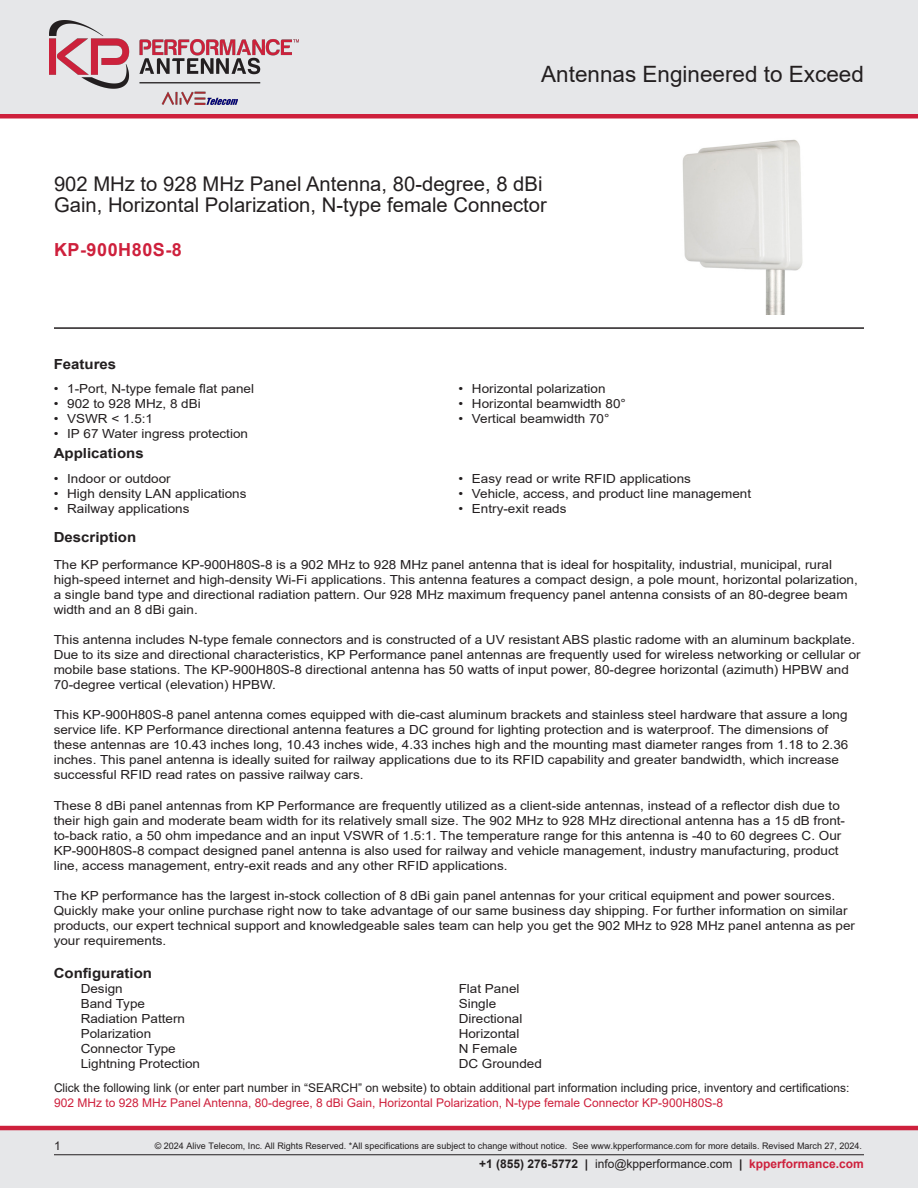
<style>
.page{position:relative;width:918px;height:1188px;background:#fff}
.page>*{position:absolute;margin:0;border:0;box-sizing:border-box;transform-origin:0 0}
.t1{font:22.5px "Arial";color:#231f20}
.Web_Description_Para{font:20.25px/21px "Arial";color:#231f20}
.PN{font:700 18px "Arial";letter-spacing:.03em;color:#ce203c}
.LCOM_Section_Header{font:700 13.95px "Arial";color:#231f20;scale:1.08 1}
.Head1{font:700 13.95px "Arial";color:#231f20;scale:1.08 1}
.MarketingDescription{font:12.45px/15px "Arial";color:#231f20;scale:1.08 1}
.Specs_Para{font:12.45px "Arial";color:#231f20;scale:1.08 1}
.Description_and_PN_L{font:12px/15.3px "Arial";color:#231f20}
.t2{font:9px "Arial";color:#231f20}
.s1{color:#ce203c}
.s2{font-weight:700}
.s3{font-weight:700;color:#ce203c}
</style>
<div class="page">
<div style="left:0;top:1130px;width:918px;height:58px;background:#e6e7e9"></div>
<hr style="left:0;top:1126px;width:918px;height:4px;background:#ce203c">
<div style="left:0;top:0;width:918px;height:116px;background:#e6e7e9"></div>
<hr style="left:0;top:114px;width:918px;height:4px;background:#ce203c">
<hr style="left:54px;top:1154px;width:810px;height:1px;background:#231f20">
<hr style="left:54px;top:327px;width:810px;height:2px;background:#231f20">
<img style="left:682px;top:139px;width:121px;height:175px">
<img style="left:50px;top:21px;width:249px;height:83px">
<h1 class="t1" style="left:541px;top:58px;width:324px">Antennas Engineered to Exceed</h1>
<h1 class="Web_Description_Para" style="left:54px;top:173px;width:494px">902 MHz to 928 MHz Panel Antenna, 80-degree, 8 dBi<br>Gain, Horizontal Polarization, N-type female Connector</h1>
<p class="PN" style="left:54px;top:237px;width:129px">KP-900H80S-8</p>
<p class="LCOM_Section_Header" style="left:54px;top:354px;width:59px">Features</p>
<p class="MarketingDescription" style="left:54px;top:381px;width:187px">• 1-Port, N-type female flat panel</p>
<p class="MarketingDescription" style="left:54px;top:396px;width:138px">• 902 to 928 MHz, 8 dBi</p>
<p class="MarketingDescription" style="left:54px;top:411px;width:94px">• VSWR &lt; 1.5:1</p>
<p class="MarketingDescription" style="left:54px;top:426px;width:181px">• IP 67 Water ingress protection</p>
<p class="LCOM_Section_Header" style="left:54px;top:444px;width:85px">Applications</p>
<p class="MarketingDescription" style="left:54px;top:471px;width:110px">• Indoor or outdoor</p>
<p class="MarketingDescription" style="left:54px;top:486px;width:180px">• High density LAN applications</p>
<p class="MarketingDescription" style="left:54px;top:501px;width:127px">• Railway applications</p>
<p class="MarketingDescription" style="left:458px;top:381px;width:138px">• Horizontal polarization</p>
<p class="MarketingDescription" style="left:458px;top:396px;width:157px">• Horizontal beamwidth 80°</p>
<p class="MarketingDescription" style="left:458px;top:411px;width:141px">• Vertical beamwidth 70°</p>
<p class="MarketingDescription" style="left:458px;top:471px;width:217px">• Easy read or write RFID applications</p>
<p class="MarketingDescription" style="left:458px;top:486px;width:272px">• Vehicle, access, and product line management</p>
<p class="MarketingDescription" style="left:458px;top:501px;width:102px">• Entry-exit reads</p>
<p class="LCOM_Section_Header" style="left:54px;top:527px;width:78px">Description</p>
<p class="MarketingDescription" style="left:54px;top:557px;width:746px">The KP performance KP-900H80S-8 is a 902 MHz to 928 MHz panel antenna that is ideal for hospitality, industrial, municipal, rural high-speed internet and high-density Wi-Fi applications. This antenna features a compact design, a pole mount, horizontal polarization, a single band type and directional radiation pattern. Our 928 MHz maximum frequency panel antenna consists of an 80-degree beam width and an 8 dBi gain.</p>
<p class="MarketingDescription" style="left:54px;top:633px;width:749px">This antenna includes N-type female connectors and is constructed of a UV resistant ABS plastic radome with an aluminum backplate.<br>Due to its size and directional characteristics, KP Performance panel antennas are frequently used for wireless networking or cellular or mobile base stations. The KP-900H80S-8 directional antenna has 50 watts of input power, 80-degree horizontal (azimuth) HPBW and 70-degree vertical (elevation) HPBW.</p>
<p class="MarketingDescription" style="left:54px;top:708px;width:737px">This KP-900H80S-8 panel antenna comes equipped with die-cast aluminum brackets and stainless steel hardware that assure a long service life. KP Performance directional antenna features a DC ground for lighting protection and is waterproof. The dimensions of these antennas are 10.43 inches long, 10.43 inches wide, 4.33 inches high and the mounting mast diameter ranges from 1.18 to 2.36 inches. This panel antenna is ideally suited for railway applications due to its RFID capability and greater bandwidth, which increase successful RFID read rates on passive railway cars.</p>
<p class="MarketingDescription" style="left:54px;top:798px;width:734px">These 8 dBi panel antennas from KP Performance are frequently utilized as a client-side antennas, instead of a reflector dish due to their high gain and moderate beam width for its relatively small size. The 902 MHz to 928 MHz directional antenna has a 15 dB front&shy;to-back ratio, a 50 ohm impedance and an input VSWR of 1.5:1. The temperature range for this antenna is -40 to 60 degrees C. Our KP-900H80S-8 compact designed panel antenna is also used for railway and vehicle management, industry manufacturing, product line, access management, entry-exit reads and any other RFID applications.</p>
<p class="MarketingDescription" style="left:54px;top:888px;width:744px">The KP performance has the largest in-stock collection of 8 dBi gain panel antennas for your critical equipment and power sources.<br>Quickly make your online purchase right now to take advantage of our same business day shipping. For further information on similar products, our expert technical support and knowledgeable sales team can help you get the 902 MHz to 928 MHz panel antenna as per your requirements.</p>
<p class="Head1" style="left:54px;top:963px;width:93px">Configuration</p>
<p class="Specs_Para" style="left:81px;top:980px;width:40px">Design</p>
<p class="Specs_Para" style="left:459px;top:980px;width:58px">Flat Panel</p>
<p class="Specs_Para" style="left:81px;top:995px;width:61px">Band Type</p>
<p class="Specs_Para" style="left:459px;top:995px;width:36px">Single</p>
<p class="Specs_Para" style="left:81px;top:1010px;width:98px">Radiation Pattern</p>
<p class="Specs_Para" style="left:459px;top:1010px;width:61px">Directional</p>
<p class="Specs_Para" style="left:81px;top:1025px;width:67px">Polarization</p>
<p class="Specs_Para" style="left:459px;top:1025px;width:58px">Horizontal</p>
<p class="Specs_Para" style="left:81px;top:1040px;width:90px">Connector Type</p>
<p class="Specs_Para" style="left:459px;top:1040px;width:56px">N Female</p>
<p class="Specs_Para" style="left:81px;top:1055px;width:112px">Lightning Protection</p>
<p class="Specs_Para" style="left:459px;top:1055px;width:79px">DC Grounded</p>
<p class="Description_and_PN_L" style="left:54px;top:1080px;width:797px">Click the following link (or enter part number in “SEARCH” on website) to obtain additional part information including price, inventory and certifications:<br><span class="s1">902 MHz to 928 MHz Panel Antenna, 80-degree, 8 dBi Gain, Horizontal Polarization, N-type female Connector KP-900H80S-8</span></p>
<p class="t2" style="left:155px;top:1140px;width:709px">© 2024 Alive Telecom, Inc. All Rights Reserved. *All specifications are subject to change without notice. See www.kpperformance.com for more details. Revised March 27, 2024.</p>
<p class="Description_and_PN_L" style="left:54px;top:1138px;width:8px">1</p>
<p class="Description_and_PN_L" style="left:479px;top:1156px;width:386px"><span class="s2">+1 (855) 276-5772 |</span> info@kpperformance.com <span class="s2">|</span> <span class="s3">kpperformance.com</span></p>
</div>
